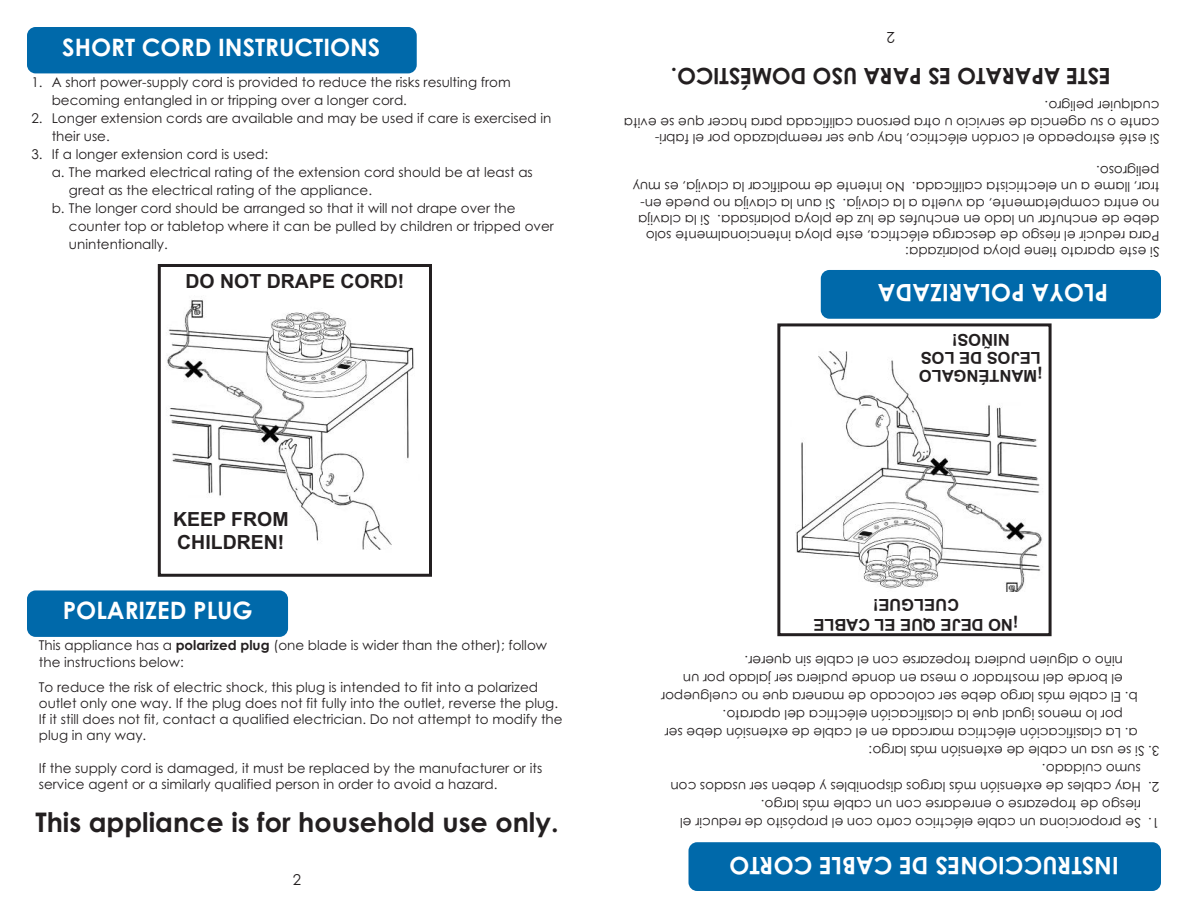
<style>
.page{position:relative;width:1188px;height:918px;background:#fff}
.page>*{position:absolute;margin:0;border:0;box-sizing:border-box;transform-origin:0 0}
.t1{font:700 27px "Century Gothic";color:#231f20}
.t2{font:700 24px "Century Gothic";color:#fff}
.t3{font:700 22.5px "Century Gothic";color:#231f20}
.t4{font:700 19.5px/23.4px "Arial";color:#231f20}
.t5{font:700 16.5px/18px "Arial";color:#231f20;text-align:center}
.t6{font:15px "Century Gothic";color:#231f20}
.t7{font:13.5px/16.2px "Century Gothic";color:#231f20}
.s1{font-weight:700}
</style>
<div class="page">
<div style="left:27px;top:27px;width:390px;height:46px;background:#0069aa;border-radius:9px"></div>
<div style="left:27px;top:590px;width:261px;height:47px;background:#0069aa;border-radius:9px"></div>
<img style="left:795px;top:351px;width:247px;height:241px">
<div style="left:777px;top:323px;width:275px;height:313px;border:3px solid #231f20"></div>
<div style="left:688px;top:842px;width:473px;height:49px;background:#0069aa;border-radius:9px"></div>
<div style="left:821px;top:270px;width:340px;height:49px;background:#0069aa;border-radius:9px"></div>
<div style="left:917px;top:329px;width:127px;height:65px;background:#fff"></div>
<div style="left:785px;top:592px;width:262px;height:41px;background:#fff"></div>
<img style="left:167px;top:299px;width:247px;height:251px">
<div style="left:158px;top:264px;width:274px;height:313px;border:3px solid #231f20"></div>
<div style="left:171px;top:500px;width:120px;height:67px;background:#fff"></div>
<h2 class="t2" style="left:62px;top:33px;width:320px">SHORT CORD INSTRUCTIONS</h2>
<p class="t7" style="left:52px;top:73px;width:461px;line-height:18px;text-indent:-20px">1. A short power-supply cord is provided to reduce the risks resulting from becoming entangled in or tripping over a longer cord.</p>
<p class="t7" style="left:52px;top:109px;width:501px;line-height:18px;text-indent:-20px">2. Longer extension cords are available and may be used if care is exercised in their use.</p>
<p class="t7" style="left:32px;top:146px;width:238px">3. If a longer extension cord is used:</p>
<p class="t7" style="left:52px;top:164px;width:483px">a. The marked electrical rating of the extension cord should be at least as</p>
<p class="t7" style="left:69px;top:182px;width:305px">great as the electrical rating of the appliance.</p>
<p class="t7" style="left:52px;top:200px;width:465px">b. The longer cord should be arranged so that it will not drape over the</p>
<p class="t7" style="left:69px;top:218px;width:486px">counter top or tabletop where it can be pulled by children or tripped over</p>
<p class="t7" style="left:69px;top:236px;width:100px">unintentionally.</p>
<h3 class="t4" style="left:186px;top:270px;width:220px">DO NOT DRAPE CORD!</h3>
<h3 class="t4" style="left:173px;top:507px;width:117px">KEEP FROM<br>CHILDREN!</h3>
<h2 class="t2" style="left:63px;top:597px;width:192px">POLARIZED PLUG</h2>
<p class="t7" style="left:39px;top:638px;width:510px">This appliance has a <span class="s1">polarized plug</span> (one blade is wider than the other); follow the instructions below:</p>
<p class="t7" style="left:39px;top:679px;width:525px">To reduce the risk of electric shock, this plug is intended to fit into a polarized outlet only one way. If the plug does not fit fully into the outlet, reverse the plug.<br>If it still does not fit, contact a qualified electrician. Do not attempt to modify the plug in any way.</p>
<p class="t7" style="left:39px;top:760px;width:505px">If the supply cord is damaged, it must be replaced by the manufacturer or its service agent or a similarly qualified person in order to avoid a hazard.</p>
<h1 class="t1" style="left:35px;top:807px;width:525px">This appliance is for household use only.</h1>
<p class="t6" style="left:293px;top:871px;width:10px">2</p>
<p class="t6" style="left:895px;top:46px;width:10px;rotate:-180deg">2</p>
<h3 class="t3" style="left:1111px;top:89px;width:441px;rotate:-180deg">E T S E A AP AR OT S E AP AR U OS D O M C I T S É O .</h3>
<p class="t7" style="left:1159px;top:146px;width:537px;rotate:-180deg">ei S ét s e or t s p e a d o e cl o dr ó n e él c ci r t o h, a y q u e es er r e m p al az d o p o er af l b - i r<br>c a n et o us a g e n c ai d e es ci vr oi u o ar t p e os r n a c a c i f i l a d a p a ar h a c e qr u e es e at i v c u a ql u ei pr e gi l or .</p>
<p class="t7" style="left:1159px;top:195px;width:249px;rotate:-180deg">ar t al l, r m e a u n e el c ci r t ats i c a ci f i l a d a . p e gi l or os .</p>
<p class="t7" style="left:905px;top:211px;width:273px;text-indent:-255px;rotate:-180deg">n o e n ar t c o m p el at m e n et d, a uv e at l a al c al aj i v .<br>N o ni et n et d e m o d ci f i a alr c al aj i v e, s m u y</p>
<p class="t7" style="left:835px;top:227px;width:197px;text-indent:-324px;rotate:-180deg">d e b e d e e n c h u af ur n al d o e n e n c h u ef s d e ul z d e p ol ay p o al as i r d a .<br>ai S un al c al aj iv no puede en-</p>
<p class="t7" style="left:710px;top:227px;width:73px;rotate:-180deg">aliS c al aj iv</p>
<p class="t7" style="left:1159px;top:244px;width:515px;rotate:-180deg">aP ar er d u c er i ei r l gs o d e d e cs a gr a e él c ci r t a e, et s p ol ay n i et n c oi n a ml e n et os ol</p>
<p class="t7" style="left:1160px;top:260px;width:255px;rotate:-180deg">ei S et s a p a ar ot ei t n e p ol ay p o al az i r d a :</p>
<h2 class="t2" style="left:1108px;top:307px;width:232px;rotate:-180deg">OL P Y A OP AL AZ I R D A</h2>
<p class="t5" style="left:1043px;top:385px;width:125px;rotate:-180deg">M¡ ANTÉNGALO<br>LE OJ S DE LOS<br>N ÑI OS!</p>
<p class="t5" style="left:1018px;top:635px;width:207px;line-height:19.8px;rotate:-180deg">N¡ O DE EJ QUE EL CABLE<br>CUELGUE!</p>
<p class="t7" style="left:1123px;top:669px;width:380px;rotate:-180deg">n ñi o o a gl u ei n p u d ei ar or t p e az es r c o n e cl a b el ni s q u e er . r</p>
<p class="t7" style="left:1123px;top:687px;width:442px;rotate:-180deg">e bl o dr e d e ml o ar t s d o or m e as e n d o n d e p u d ei ar es aj r al d o p o ur n</p>
<p class="t7" style="left:1138px;top:705px;width:478px;rotate:-180deg">b cl E. ab el más al gr o debe es cr o ol cado de mane ar que no cue gl uepor</p>
<p class="t7" style="left:1123px;top:723px;width:402px;rotate:-180deg">p o olr m e n o s gi u a ql u e al c al ci f i s a c ói n e él c ci r t a d e al p a ar ot .</p>
<p class="t7" style="left:1138px;top:741px;width:475px;rotate:-180deg">a aL. c al ci f i s a c ói n e él c ci r t a m a cr a d a e n e cl a b el d e e etx n ói s n d e b e es r</p>
<p class="t7" style="left:1159px;top:759px;width:292px;rotate:-180deg">esi S.3 u as u n c a b el d e e etx n ói s n m á s al gr o :</p>
<p class="t7" style="left:1141px;top:777px;width:100px;rotate:-180deg">us mo cu di ado.</p>
<p class="t7" style="left:1141px;top:814px;width:472px;line-height:18px;rotate:-180deg">ei r gs o d e or t p e az es r o e n er d a es r c o n u n c a b el m á s al gr o .<br>Hay cab el s de e etx n óis n más al gr os d ps i on bi el s y deben es ur as dos con</p>
<p class="t7" style="left:1159px;top:795px;width:13px;rotate:-180deg">.2</p>
<p class="t7" style="left:1141px;top:831px;width:462px;rotate:-180deg">eS p or p o cr oi n a u n c a b el e él c ci r t o c o ot r c o n e pl or p ó ot i s d e er d u c er i l</p>
<p class="t7" style="left:1160px;top:831px;width:13px;rotate:-180deg">.1</p>
<h2 class="t2" style="left:1119px;top:879px;width:391px;rotate:-180deg">NI URTS C C OI N SE D E C A ELB C O OT R</h2>
</div>
